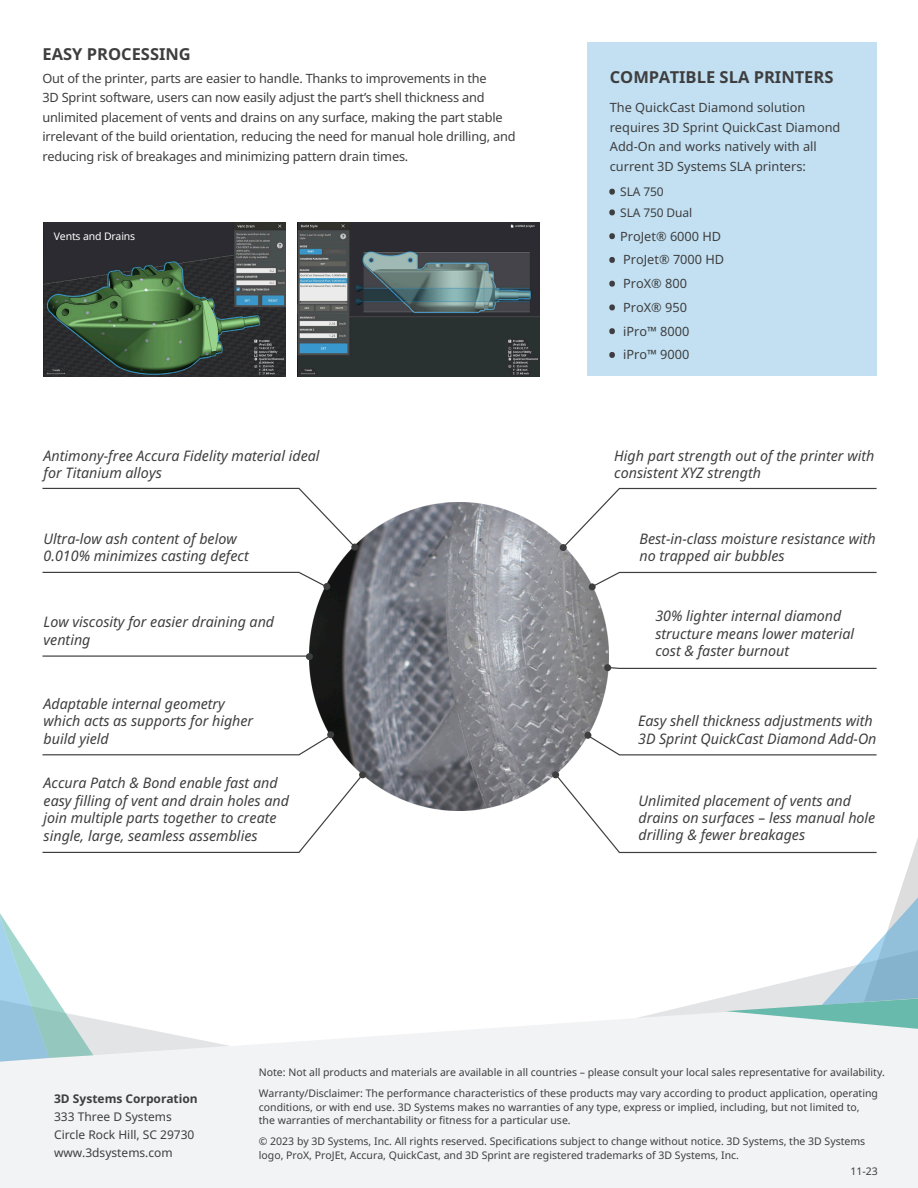
<style>
.page{position:relative;width:918px;height:1188px;background:#fff}
.page>*{position:absolute;margin:0;border:0;box-sizing:border-box;transform-origin:0 0}
.t1{font:700 16.5px "Noto Sans";color:#3e3e3f}
.t2{font:italic 14.55px/17.4px "Noto Sans";color:#3e3e3f}
.body_text{font:12.75px/19.5px "Noto Sans";letter-spacing:-.015em;color:#3e3e3f}
.body_text-2{font:12px/18px "Noto Sans";color:#3e3e3f}
.t3{font:700 12px "Noto Sans";color:#3e3e3f}
.t4{font:10.5px/13.5px "Noto Sans";color:#3e3e3f}
.body_text-3{font:10.5px "Noto Sans";letter-spacing:-.015em;color:#fff}
.s1{font-weight:700}
.s2{font-weight:700;font-size:12px}
</style>
<div class="page">
<div style="left:0;top:1062px;width:918px;height:126px;background:#f2f3f4"></div>
<div style="left:587px;top:42px;width:290px;height:334px;background:#c2e0f2"></div>
<img style="left:44px;top:222px;width:242px;height:154px">
<img style="left:297px;top:222px;width:242px;height:154px">
<svg style="left:42px;top:487px;width:416px;height:16px"></svg>
<svg style="left:458px;top:487px;width:419px;height:16px"></svg>
<svg style="left:0;top:571px;width:918px;height:491px"></svg>
<svg style="left:458px;top:655px;width:420px;height:199px"></svg>
<img style="left:309px;top:503px;width:300px;height:307px">
<div style="left:351px;top:544px;width:7px;height:7px;background:#3e3e3f;border-radius:50%"></div>
<div style="left:323px;top:583px;width:7px;height:7px;background:#3e3e3f;border-radius:50%"></div>
<div style="left:306px;top:653px;width:7px;height:7px;background:#3e3e3f;border-radius:50%"></div>
<div style="left:327px;top:731px;width:7px;height:7px;background:#3e3e3f;border-radius:50%"></div>
<div style="left:359px;top:771px;width:7px;height:7px;background:#3e3e3f;border-radius:50%"></div>
<div style="left:552px;top:771px;width:7px;height:7px;background:#3e3e3f;border-radius:50%"></div>
<div style="left:584px;top:732px;width:7px;height:7px;background:#3e3e3f;border-radius:50%"></div>
<div style="left:604px;top:664px;width:7px;height:7px;background:#3e3e3f;border-radius:50%"></div>
<div style="left:589px;top:583px;width:7px;height:7px;background:#3e3e3f;border-radius:50%"></div>
<div style="left:560px;top:544px;width:7px;height:7px;background:#3e3e3f;border-radius:50%"></div>
<p class="t1" style="left:42px;top:42px;width:150px">EASY PROCESSING</p>
<p class="body_text" style="left:42px;top:68px;width:475px">Out of the printer, parts are easier to handle. Thanks to improvements in the<br>3D Sprint software, users can now easily adjust the part’s shell thickness and unlimited placement of vents and drains on any surface, making the part stable irrelevant of the build orientation, reducing the need for manual hole drilling, and reducing risk of breakages and minimizing pattern drain times.</p>
<p class="body_text-3" style="left:54px;top:229px;width:83px">Vents and Drains</p>
<p class="t2" style="left:44px;top:447px;width:277px">Antimony-free Accura Fidelity material ideal for Titanium alloys</p>
<p class="t2" style="left:44px;top:530px;width:207px">Ultra-low ash content of below<br>0.010% minimizes casting defect</p>
<p class="t2" style="left:44px;top:613px;width:232px">Low viscosity for easier draining and venting</p>
<p class="t2" style="left:44px;top:694px;width:211px">Adaptable internal geometry which acts as supports for higher build yield</p>
<p class="t2" style="left:44px;top:774px;width:247px">Accura Patch &amp; Bond enable fast and easy filling of vent and drain holes and join multiple parts together to create single, large, seamless assemblies</p>
<p class="t1" style="left:610px;top:65px;width:225px">COMPATIBLE SLA PRINTERS</p>
<p class="body_text" style="left:610px;top:97px;width:232px">The QuickCast Diamond solution requires 3D Sprint QuickCast Diamond Add-On and works natively with all current 3D Systems SLA printers:</p>
<p class="body_text-2" style="left:610px;top:182px;width:55px"><span class="s1">•</span> SLA 750</p>
<p class="body_text-2" style="left:610px;top:203px;width:84px"><span class="s1">•</span> SLA 750 Dual</p>
<p class="body_text" style="left:610px;top:226px;width:113px"><span class="s2">•</span> ProJet® 6000 HD</p>
<p class="body_text" style="left:610px;top:250px;width:116px"><span class="s2">•</span> ProJet® 7000 HD</p>
<p class="body_text" style="left:610px;top:273px;width:79px"><span class="s2">•</span> ProX® 800</p>
<p class="body_text" style="left:610px;top:297px;width:79px"><span class="s2">•</span> ProX® 950</p>
<p class="body_text" style="left:610px;top:321px;width:81px"><span class="s2">•</span> iPro™ 8000</p>
<p class="body_text" style="left:610px;top:345px;width:81px"><span class="s2">•</span> iPro™ 9000</p>
<p class="t2" style="left:614px;top:447px;width:262px">High part strength out of the printer with consistent XYZ strength</p>
<p class="t2" style="left:640px;top:530px;width:238px">Best-in-class moisture resistance with no trapped air bubbles</p>
<p class="t2" style="left:655px;top:607px;width:200px">30% lighter internal diamond structure means lower material cost &amp; faster burnout</p>
<p class="t2" style="left:638px;top:712px;width:240px">Easy shell thickness adjustments with<br>3D Sprint QuickCast Diamond Add-On</p>
<p class="t2" style="left:639px;top:791px;width:238px">Unlimited placement of vents and drains on surfaces – less manual hole drilling &amp; fewer breakages</p>
<p class="t3" style="left:54px;top:1091px;width:145px">3D Systems Corporation</p>
<p class="body_text-2" style="left:54px;top:1108px;width:142px">333 Three D Systems<br>Circle Rock Hill, SC 29730 www.3dsystems.com</p>
<p class="t4" style="left:259px;top:1062px;width:628px;line-height:21px">Note: Not all products and materials are available in all countries – please consult your local sales representative for availability.<br>Warranty/Disclaimer: The performance characteristics of these products may vary according to product application, operating</p>
<p class="t4" style="left:259px;top:1100px;width:602px">conditions, or with end use. 3D Systems makes no warranties of any type, express or implied, including, but not limited to, the warranties of merchantability or fitness for a particular use.</p>
<p class="t4" style="left:259px;top:1135px;width:608px">© 2023 by 3D Systems, Inc. All rights reserved. Specifications subject to change without notice. 3D Systems, the 3D Systems logo, ProX, ProJEt, Accura, QuickCast, and 3D Sprint are registered trademarks of 3D Systems, Inc.</p>
<p class="t4" style="left:850px;top:1164px;width:29px">11-23</p>
</div>
